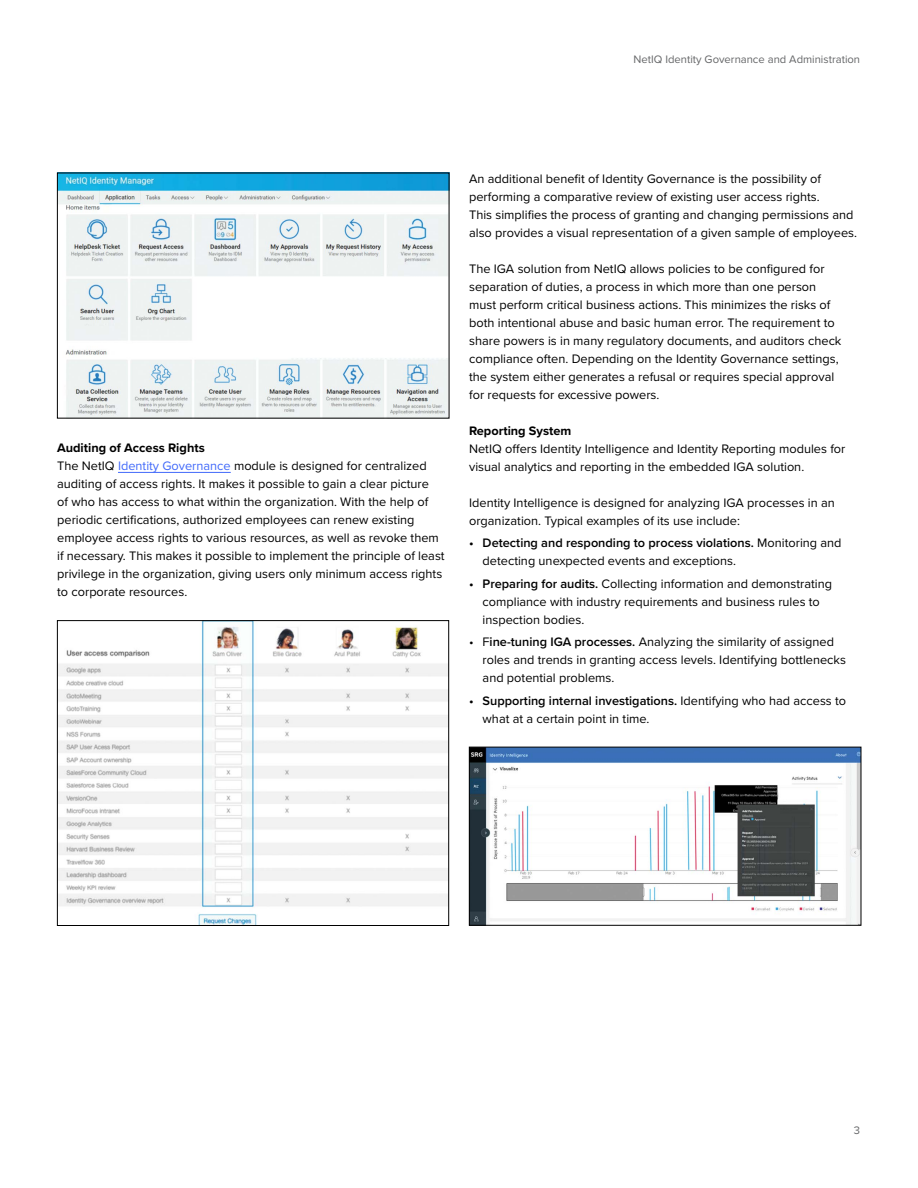
<style>
.page{position:relative;width:918px;height:1188px;background:#fff}
.page>*{position:absolute;margin:0;border:0;box-sizing:border-box;transform-origin:0 0}
.Body_b_8_5_12{font:12.75px/18px "Proxima Nova";color:#000}
.Header_b_Level2{font:700 12.75px "Proxima Nova";color:#000}
.t1{font:11.25px "Proxima Nova";color:#656668}
.s1{color:#4169fa}
.s2{font-weight:600}
</style>
<div class="page">
<hr style="left:118px;top:472px;width:113px;height:1px;background:#4169fa">
<img style="left:59px;top:175px;width:388px;height:241px">
<img style="left:59px;top:622px;width:388px;height:302px">
<div style="left:57px;top:620px;width:392px;height:306px;border:1px solid #000"></div>
<img style="left:471px;top:749px;width:388px;height:174px">
<div style="left:469px;top:747px;width:392px;height:178px;border:1px solid #000"></div>
<p class="t1" style="left:634px;top:51px;width:228px">NetIQ Identity Governance and Administration</p>
<p class="Header_b_Level2" style="left:57px;top:439px;width:149px">Auditing of Access Rights</p>
<p class="Body_b_8_5_12" style="left:57px;top:457px;width:389px">The NetIQ <span class="s1">Identity Governance</span> module is designed for centralized auditing of access rights. It makes it possible to gain a clear picture<br>of who has access to what within the organization. With the help of periodic certifications, authorized employees can renew existing employee access rights to various resources, as well as revoke them if necessary. This makes it possible to implement the principle of least privilege in the organization, giving users only minimum access rights to corporate resources.</p>
<p class="Body_b_8_5_12" style="left:469px;top:169px;width:389px">An additional benefit of Identity Governance is the possibility of performing a comparative review of existing user access rights.<br>This simplifies the process of granting and changing permissions and also provides a visual representation of a given sample of employees.</p>
<p class="Body_b_8_5_12" style="left:469px;top:259px;width:374px">The IGA solution from NetIQ allows policies to be configured for separation of duties, a process in which more than one person must perform critical business actions. This minimizes the risks of both intentional abuse and basic human error. The requirement to share powers is in many regulatory documents, and auditors check compliance often. Depending on the Identity Governance settings, the system either generates a refusal or requires special approval for requests for excessive powers.</p>
<p class="Header_b_Level2" style="left:469px;top:421px;width:104px">Reporting System</p>
<p class="Body_b_8_5_12" style="left:469px;top:439px;width:378px">NetIQ offers Identity Intelligence and Identity Reporting modules for visual analytics and reporting in the embedded IGA solution.</p>
<p class="Body_b_8_5_12" style="left:469px;top:493px;width:367px">Identity Intelligence is designed for analyzing IGA processes in an organization. Typical examples of its use include:</p>
<p class="Body_b_8_5_12" style="left:483px;top:534px;width:360px;text-indent:-14px"><span class="s2">• Detecting and responding to process violations.</span> Monitoring and detecting unexpected events and exceptions.</p>
<p class="Body_b_8_5_12" style="left:483px;top:574px;width:351px;text-indent:-14px"><span class="s2">• Preparing for audits.</span> Collecting information and demonstrating compliance with industry requirements and business rules to inspection bodies.</p>
<p class="Body_b_8_5_12" style="left:483px;top:633px;width:365px;text-indent:-14px">• F<span class="s2">ine-tuning IGA processes.</span> Analyzing the similarity of assigned roles and trends in granting access levels. Identifying bottlenecks and potential problems.</p>
<p class="Body_b_8_5_12" style="left:483px;top:691px;width:365px;text-indent:-14px"><span class="s2">• Supporting internal investigations.</span> Identifying who had access to what at a certain point in time.</p>
<p class="t1" style="left:854px;top:1122px;width:8px">3</p>
</div>
